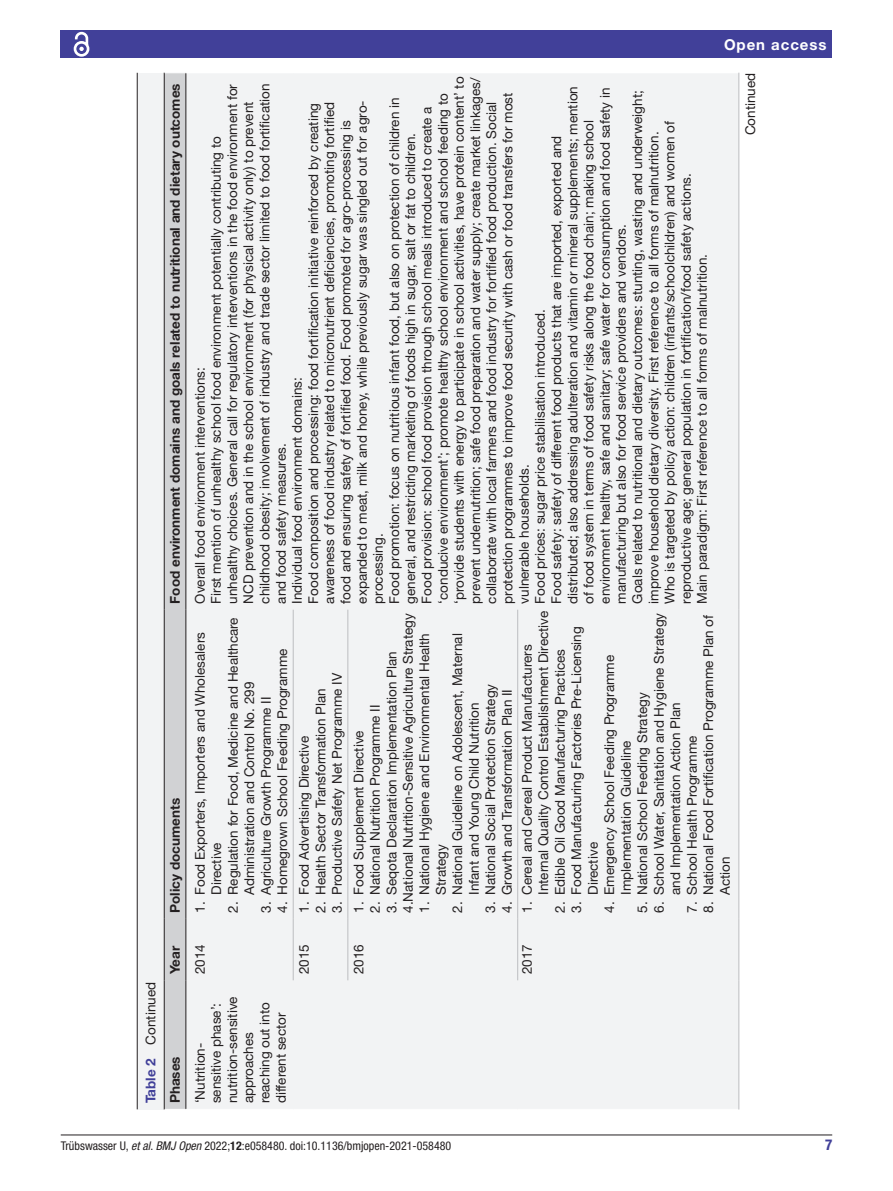
<style>
.page{position:relative;width:893px;height:1191px;background:#fff}
.page>*{position:absolute;margin:0;border:0;box-sizing:border-box;transform-origin:0 0}
.t1{font:700 15px "Helvetica Neue LT Std";letter-spacing:.065em;color:#fff}
.t2{font:700 condensed 15px "Helvetica Neue LT Std";color:#414099}
.t3{font:13.5px/16.2px "Helvetica Neue LT Std";color:#231f20}
.t4{font:700 13.5px "Helvetica Neue LT Std";color:#231f20}
.t5{font:condensed 12px "Helvetica Neue LT Std";color:#231f20}
.s1{font-weight:700;color:#414099}
.s2{font-style:italic}
.s3{font-weight:700}
</style>
<div class="page">
<hr style="left:61px;top:1134px;width:771px;height:1px;background:#231f20">
<div style="left:61px;top:31px;width:771px;height:27px;background:#414099"></div>
<svg style="left:73px;top:31px;width:17px;height:26px"></svg>
<div style="left:156px;top:73px;width:583px;height:1036px;background:#f2f3f4"></div>
<hr style="left:293px;top:918px;width:1px;height:62px;background:#bcbdc0">
<hr style="left:293px;top:609px;width:1px;height:309px;background:#bcbdc0">
<hr style="left:348px;top:918px;width:1px;height:62px;background:#bcbdc0">
<hr style="left:348px;top:609px;width:1px;height:309px;background:#bcbdc0">
<svg style="left:164px;top:72px;width:22px;height:1038px;background:#c6c7c9"></svg>
<hr style="left:517px;top:918px;width:1px;height:62px;background:#bcbdc0">
<hr style="left:517px;top:609px;width:1px;height:309px;background:#bcbdc0">
<hr style="left:739px;top:980px;width:1px;height:129px;background:#bcbdc0">
<hr style="left:739px;top:918px;width:1px;height:62px;background:#bcbdc0">
<hr style="left:739px;top:609px;width:1px;height:309px;background:#bcbdc0">
<hr style="left:739px;top:73px;width:1px;height:536px;background:#bcbdc0">
<div style="left:138px;top:73px;width:18px;height:1036px;background:#f2f3f4"></div>
<hr style="left:137px;top:73px;width:1px;height:1036px;background:#231f20">
<p class="t3" style="left:143px;top:1103px;width:123px;rotate:-90deg"><span class="s1">Table 2</span> Continued</p>
<p class="t4" style="left:167px;top:603px;width:522px;rotate:-90deg">Food environment domains and goals related to nutritional and dietary outcomes</p>
<p class="t4" style="left:167px;top:912px;width:116px;rotate:-90deg">Policy documents</p>
<p class="t3" style="left:192px;top:603px;width:528px;rotate:-90deg">Overall food environment interventions:<br>First mention of unhealthy school food environment potentially contributing to unhealthy choices. General call for regulatory interventions in the food environment for NCD prevention and in the school environment (for physical activity only) to prevent childhood obesity; involvement of industry and trade sector limited to food fortification and food safety measures.<br>Individual food environment domains:<br>Food composition and processing: food fortification initiative reinforced by creating awareness of food industry related to micronutrient deficiencies, promoting fortified food and ensuring safety of fortified food. Food promoted for agro-processing is expanded to meat, milk and honey, while previously sugar was singled out for agro&shy;processing.<br>Food promotion: focus on nutritious infant food, but also on protection of children in general, and restricting marketing of foods high in sugar, salt or fat to children.<br>Food provision: school food provision through school meals introduced to create a ‘conducive environment’; promote healthy school environment and school feeding to ‘provide students with energy to participate in school activities, have protein content’ to prevent undernutrition; safe food preparation and water supply; create market linkages/ collaborate with local farmers and food industry for fortified food production. Social protection programmes to improve food security with cash or food transfers for most vulnerable households.<br>Food prices: sugar price stabilisation introduced.<br>Food safety: safety of different food products that are imported, exported and distributed; also addressing adulteration and vitamin or mineral supplements; mention of food system in terms of food safety risks along the food chain; making school environment healthy, safe and sanitary; safe water for consumption and food safety in manufacturing but also for food service providers and vendors.<br>Goals related to nutritional and dietary outcomes: stunting, wasting and underweight; improve household dietary diversity. First reference to all forms of malnutrition.<br>Who is targeted by policy action: children (infants/schoolchildren) and women of reproductive age; general population in fortification/food safety actions.<br>Main paradigm: First reference to all forms of malnutrition.</p>
<p class="t1" style="left:724px;top:35px;width:104px">Open access</p>
<p class="t3" style="left:742px;top:135px;width:64px;rotate:-90deg">Continued</p>
<p class="t3" style="left:224px;top:894px;width:279px;text-indent:-18px;rotate:-90deg">2. Regulation for Food, Medicine and Healthcare<br>Administration and Control No. 299</p>
<p class="t3" style="left:191px;top:894px;width:264px;text-indent:-18px;rotate:-90deg">1. Food Exporters, Importers and Wholesalers<br>Directive</p>
<p class="t3" style="left:274px;top:912px;width:266px;rotate:-90deg">4. Homegrown School Feeding Programme</p>
<p class="t3" style="left:258px;top:912px;width:218px;rotate:-90deg">3. Agriculture Growth Programme II</p>
<p class="t3" style="left:329px;top:912px;width:241px;rotate:-90deg">3. Productive Safety Net Programme IV</p>
<p class="t3" style="left:312px;top:912px;width:226px;rotate:-90deg">2. Health Sector Transformation Plan</p>
<p class="t3" style="left:296px;top:912px;width:178px;rotate:-90deg">1. Food Advertising Directive</p>
<p class="t3" style="left:383px;top:912px;width:301px;rotate:-90deg">3. Seqota Declaration Implementation Plan<br>4.National Nutrition-Sensitive Agriculture Strategy</p>
<p class="t3" style="left:416px;top:894px;width:263px;text-indent:-18px;rotate:-90deg">1. National Hygiene and Environmental Health<br>Strategy</p>
<p class="t3" style="left:449px;top:894px;width:263px;text-indent:-18px;rotate:-90deg">2. National Guideline on Adolescent, Maternal<br>Infant and Young Child Nutrition</p>
<p class="t3" style="left:482px;top:912px;width:230px;rotate:-90deg">3. National Social Protection Strategy</p>
<p class="t3" style="left:499px;top:912px;width:225px;rotate:-90deg">4. Growth and Transformation Plan II</p>
<p class="t3" style="left:367px;top:912px;width:210px;rotate:-90deg">2. National Nutrition Programme II</p>
<p class="t3" style="left:350px;top:912px;width:184px;rotate:-90deg">1. Food Supplement Directive</p>
<p class="t3" style="left:519px;top:894px;width:286px;text-indent:-18px;rotate:-90deg">1. Cereal and Cereal Product Manufacturers<br>Internal Quality Control Establishment Directive</p>
<p class="t3" style="left:651px;top:894px;width:283px;text-indent:-18px;rotate:-90deg">6. School Water, Sanitation and Hygiene Strategy and Implementation Action Plan</p>
<p class="t3" style="left:700px;top:894px;width:281px;text-indent:-18px;rotate:-90deg">8. National Food Fortification Programme Plan of<br>Action</p>
<p class="t3" style="left:568px;top:894px;width:270px;text-indent:-18px;rotate:-90deg">3. Food Manufacturing Factories Pre-Licensing<br>Directive</p>
<p class="t3" style="left:552px;top:912px;width:265px;rotate:-90deg">2. Edible Oil Good Manufacturing Practices</p>
<p class="t3" style="left:601px;top:894px;width:241px;text-indent:-18px;rotate:-90deg">4. Emergency School Feeding Programme<br>Implementation Guideline</p>
<p class="t3" style="left:634px;top:912px;width:222px;rotate:-90deg">5. National School Feeding Strategy</p>
<p class="t3" style="left:684px;top:912px;width:179px;rotate:-90deg">7. School Health Programme</p>
<p class="t4" style="left:167px;top:974px;width:30px;rotate:-90deg">Year</p>
<p class="t4" style="left:167px;top:1103px;width:49px;rotate:-90deg">Phases</p>
<p class="t3" style="left:192px;top:974px;width:32px;rotate:-90deg">2014</p>
<p class="t3" style="left:192px;top:1103px;width:109px;rotate:-90deg">‘Nutrition&shy;sensitive phase’: nutrition-sensitive approaches reaching out into different sector</p>
<p class="t3" style="left:296px;top:974px;width:32px;rotate:-90deg">2015</p>
<p class="t3" style="left:350px;top:974px;width:32px;rotate:-90deg">2016</p>
<p class="t3" style="left:519px;top:974px;width:32px;rotate:-90deg">2017</p>
<p class="t5" style="left:61px;top:1138px;width:392px">Trübswasser U, <span class="s2">et al</span>. <span class="s2">BMJ Open</span> 2022;<span class="s3">12</span>:e058480. doi:10.1136/bmjopen-2021-058480</p>
<p class="t2" style="left:825px;top:1135px;width:9px">7</p>
</div>
